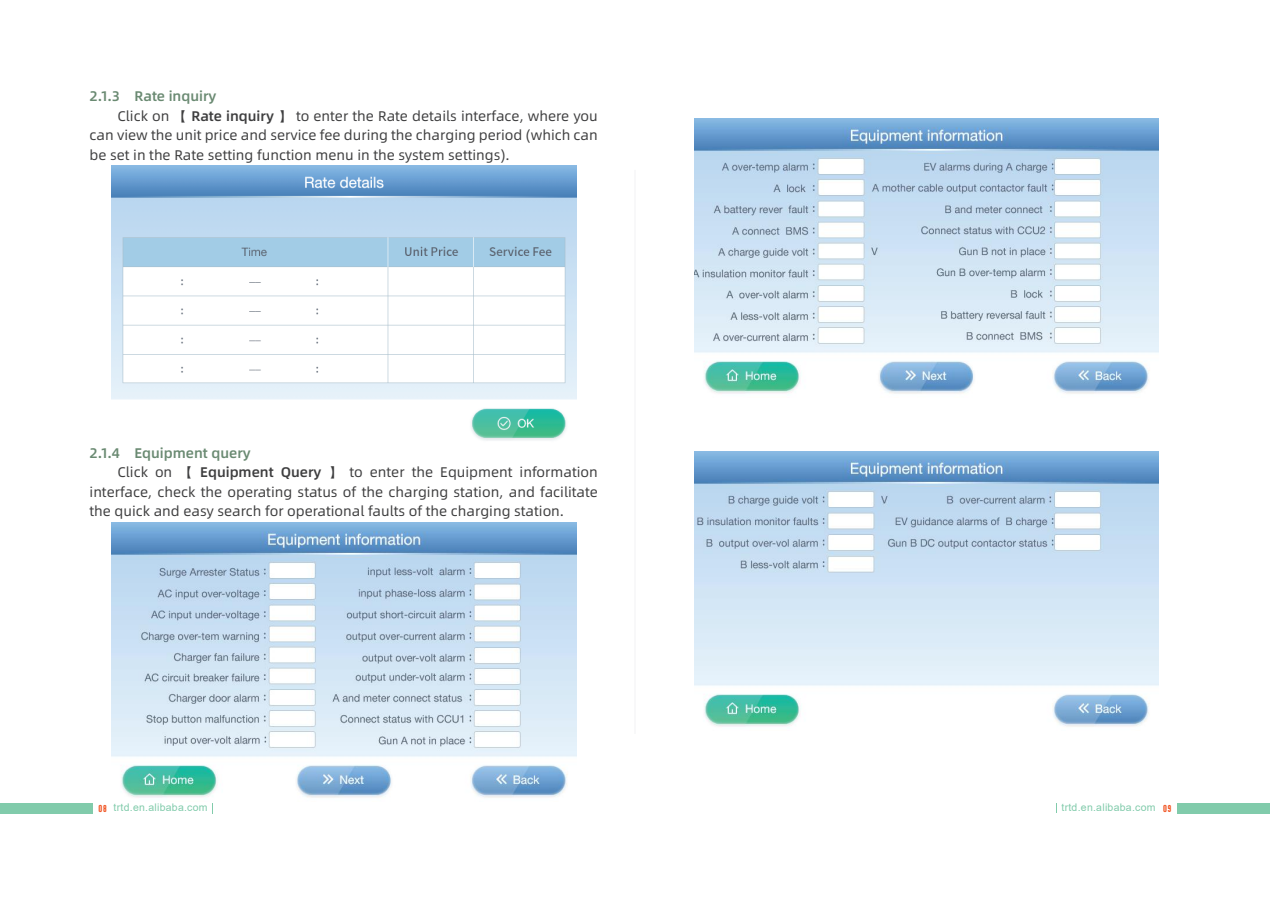
<style>
.page{position:relative;width:1270px;height:903px;background:#fff}
.page>*{position:absolute;margin:0;border:0;box-sizing:border-box;transform-origin:0 0}
.t1{font:14px/19.2px "Alibaba Pu Hui Ti";color:#3e3e3f;text-align:justify}
.t2{font:500 14px "Alibaba Pu Hui Ti";color:#6a8a72}
.t3{font:10.5px "Arial";letter-spacing:.025em;color:#81cbab}
.s1{font-weight:500}
.s2{font-family:"xiaowei";color:#f15929}
</style>
<div class="page">
<div style="left:0;top:803px;width:93px;height:10px;background:#81cbab"></div>
<div style="left:1177px;top:803px;width:93px;height:10px;background:#81cbab"></div>
<hr style="left:635px;top:170px;width:1px;height:564px;background:#f2f3f4">
<img style="left:111px;top:166px;width:465px;height:275px">
<img style="left:111px;top:523px;width:465px;height:275px">
<img style="left:694px;top:119px;width:465px;height:275px">
<img style="left:694px;top:452px;width:465px;height:275px">
<p class="t2" style="left:90px;top:85px;width:128px">2.1.3 Rate inquiry</p>
<p class="t1" style="left:90px;top:106px;width:510px;text-indent:28px">Click on <span class="s1">【 Rate inquiry 】</span> to enter the Rate details interface, where you can view the unit price and service fee during the charging period (which can be set in the Rate setting function menu in the system settings).</p>
<p class="t2" style="left:90px;top:442px;width:163px">2.1.4 Equipment query</p>
<p class="t1" style="left:90px;top:462px;width:510px;text-indent:28px">Click on <span class="s1">【 Equipment Query 】</span> to enter the Equipment information interface, check the operating status of the charging station, and facilitate the quick and easy search for operational faults of the charging station.</p>
<p class="t3" style="left:98px;top:800px;width:111px"><span class="s2">08</span> trtd.en.alibaba.com</p>
<p class="t3" style="left:1061px;top:800px;width:112px">trtd.en.alibaba.com <span class="s2">09</span></p>
</div>
